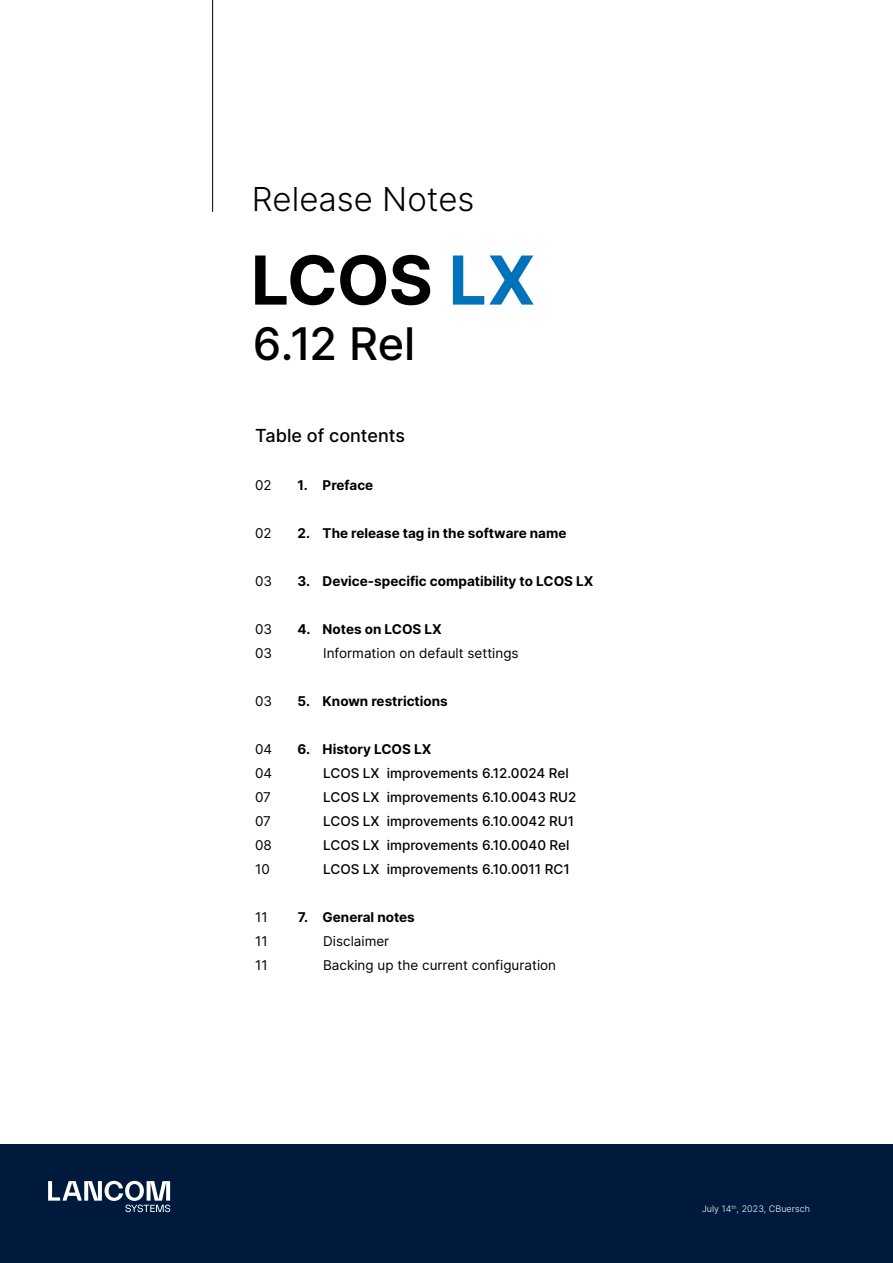
<style>
.page{position:relative;width:893px;height:1263px;background:#fff}
.page>*{position:absolute;margin:0;border:0;box-sizing:border-box;transform-origin:0 0}
.t1{font:700 67.5px "Inter";letter-spacing:-.015em;color:#000}
.t2{font:500 45px "Inter";color:#000}
.t3{font:300 33px "Inter";color:#000}
.t4{font:500 18px "Inter";color:#000}
.t5{font:500 13.5px "Inter";color:#000}
.t6{font:700 13.5px "Inter";color:#000}
.t7{font:13.5px "Inter";color:#000}
.t8{font:300 9px "Inter";letter-spacing:.005em;color:#fff}
.s1{color:#0073ba}
</style>
<div class="page">
<div style="left:0;top:1144px;width:893px;height:119px;background:#001a3e"></div>
<hr style="left:212px;top:0;width:1px;height:212px;background:#000">
<svg style="left:48px;top:1181px;width:122px;height:31px"></svg>
<h3 class="t3" style="left:252px;top:175px;width:224px">Release Notes</h3>
<h1 class="t1" style="left:251px;top:229px;width:286px">LCOS <span class="s1">LX</span></h1>
<h2 class="t2" style="left:253px;top:310px;width:164px">6.12 Rel</h2>
<h3 class="t4" style="left:255px;top:423px;width:151px">Table of contents</h3>
<p class="t7" style="left:255px;top:476px;width:18px">02</p>
<p class="t6" style="left:298px;top:475px;width:77px">1. Preface</p>
<p class="t7" style="left:255px;top:524px;width:18px">02</p>
<p class="t6" style="left:298px;top:523px;width:270px">2. The release tag in the software name</p>
<p class="t7" style="left:255px;top:572px;width:19px">03</p>
<p class="t6" style="left:298px;top:571px;width:297px">3. Device-specific compatibility to LCOS LX</p>
<p class="t7" style="left:255px;top:620px;width:19px">03</p>
<p class="t6" style="left:298px;top:619px;width:146px">4. Notes on LCOS LX</p>
<p class="t7" style="left:255px;top:644px;width:19px">03</p>
<p class="t7" style="left:323px;top:644px;width:197px">Information on default settings</p>
<p class="t7" style="left:255px;top:692px;width:19px">03</p>
<p class="t6" style="left:298px;top:691px;width:152px">5. Known restrictions</p>
<p class="t7" style="left:255px;top:740px;width:19px">04</p>
<p class="t6" style="left:298px;top:739px;width:135px">6. History LCOS LX</p>
<p class="t7" style="left:255px;top:764px;width:19px">04</p>
<p class="t5" style="left:323px;top:764px;width:247px">LCOS LX improvements 6.12.0024 Rel</p>
<p class="t7" style="left:255px;top:788px;width:17px">07</p>
<p class="t5" style="left:323px;top:788px;width:255px">LCOS LX improvements 6.10.0043 RU2</p>
<p class="t7" style="left:255px;top:812px;width:17px">07</p>
<p class="t5" style="left:323px;top:812px;width:253px">LCOS LX improvements 6.10.0042 RU1</p>
<p class="t7" style="left:255px;top:836px;width:18px">08</p>
<p class="t5" style="left:323px;top:836px;width:248px">LCOS LX improvements 6.10.0040 Rel</p>
<p class="t7" style="left:255px;top:860px;width:16px">10</p>
<p class="t5" style="left:323px;top:860px;width:248px">LCOS LX improvements 6.10.0011 RC1</p>
<p class="t7" style="left:255px;top:908px;width:14px">11</p>
<p class="t6" style="left:298px;top:907px;width:119px">7. General notes</p>
<p class="t7" style="left:255px;top:932px;width:14px">11</p>
<p class="t7" style="left:323px;top:932px;width:68px">Disclaimer</p>
<p class="t7" style="left:255px;top:956px;width:14px">11</p>
<p class="t7" style="left:323px;top:956px;width:234px">Backing up the current configuration</p>
<p class="t8" style="left:702px;top:1202px;width:109px">July 14<sup>th</sup>, 2023, CBuersch</p>
</div>
